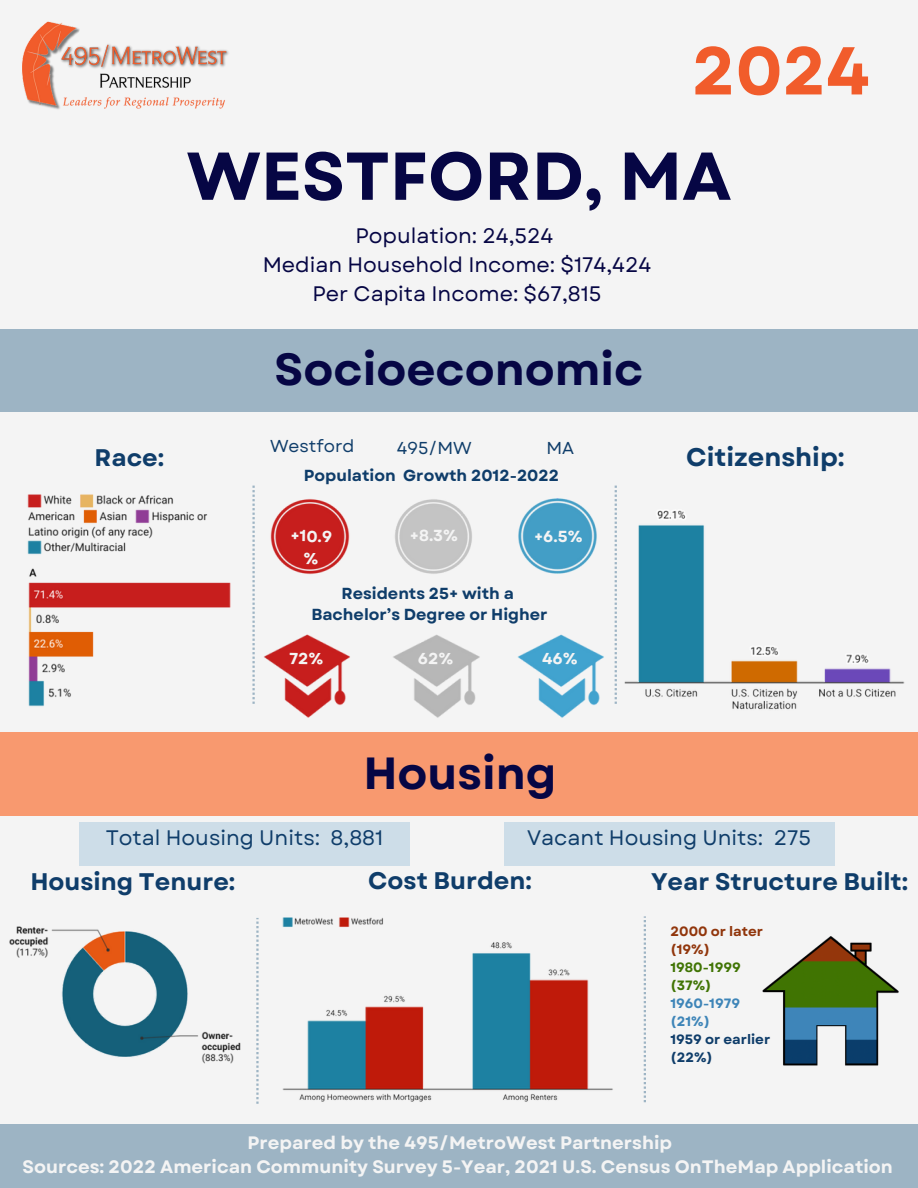
<style>
.page{position:relative;width:918px;height:1188px;background:#f4f4f4}
.page>*{position:absolute;margin:0;border:0;box-sizing:border-box;transform-origin:0 0}
.t1{font:700 67.5px "Garet";color:#060644}
.t2{font:700 67.5px "Garet";color:#f15c2b}
.t3{font:700 45px "Garet";color:#060644}
.t4{font:700 25.5px "Garet";color:#0f3d6a}
.t5{font:700 24px "Garet";color:#0f3d6a}
.t6{font:21px/29.2px "Garet";color:#060644;text-align:center}
.t7{font:21px "Garet";color:#0f3d6a}
.t8{font:700 18px/24.8px "Garet";color:#f4f4f4;text-align:center}
.t9{font:17.25px "Garet";color:#0f3d6a}
.t10{font:700 16.05px "Garet";color:#0f3d6a}
.t11{font:700 16.05px/22.2px "Garet";color:#f4f4f4;text-align:center}
.t12{font:700 13.5px "Garet";color:#0f3d6a}
.t13{font:700 13.5px "Garet";color:#91360c}
.t14{font:700 13.5px "Garet";color:#407404}
.t15{font:700 13.5px "Garet";color:#3e85b8}
</style>
<div class="page">
<img style="left:270px;top:499px;width:80px;height:76px">
<img style="left:395px;top:499px;width:77px;height:75px">
<img style="left:518px;top:498px;width:79px;height:76px">
<img style="left:264px;top:634px;width:86px;height:84px">
<div style="left:0;top:330px;width:918px;height:82px;background:#9db4c4"></div>
<div style="left:0;top:732px;width:918px;height:84px;background:#f8996f"></div>
<div style="left:0;top:1125px;width:918px;height:63px;background:#9db4c4"></div>
<img style="left:393px;top:635px;width:87px;height:83px">
<img style="left:517px;top:634px;width:87px;height:84px">
<svg style="left:252px;top:486px;width:3px;height:218px"></svg>
<svg style="left:615px;top:486px;width:2px;height:218px"></svg>
<svg style="left:256px;top:918px;width:3px;height:186px"></svg>
<svg style="left:644px;top:916px;width:2px;height:186px"></svg>
<img style="left:22px;top:22px;width:207px;height:87px">
<img style="left:27px;top:494px;width:204px;height:213px">
<img style="left:625px;top:510px;width:280px;height:200px">
<img style="left:9px;top:926px;width:232px;height:138px">
<img style="left:762px;top:936px;width:137px;height:130px">
<img style="left:282px;top:917px;width:331px;height:185px">
<div style="left:79px;top:822px;width:331px;height:44px;background:#cddde8"></div>
<div style="left:504px;top:822px;width:331px;height:44px;background:#cddde8"></div>
<svg style="left:290px;top:652px;width:33px;height:13px"></svg>
<svg style="left:419px;top:652px;width:34px;height:13px"></svg>
<svg style="left:543px;top:652px;width:34px;height:13px"></svg>
<p class="t2" style="left:692px;top:22px;width:179px">2024</p>
<p class="t1" style="left:187px;top:128px;width:546px">WESTFORD, MA</p>
<h1 class="t6" style="left:263px;top:221px;width:390px">Population: 24,524<br>Median Household Income: $174,424<br>Per Capita Income: $67,815</h1>
<p class="t3" style="left:275px;top:337px;width:370px">Socioeconomic</p>
<p class="t9" style="left:270px;top:434px;width:86px">Westford</p>
<h6 class="t9" style="left:397px;top:435px;width:77px">495/MW</h6>
<h3 class="t9" style="left:546px;top:435px;width:29px">MA</h3>
<h1 class="t5" style="left:95px;top:441px;width:71px">Race:</h1>
<h4 class="t4" style="left:686px;top:439px;width:160px">Citizenship:</h4>
<h4 class="t10" style="left:304px;top:464px;width:257px">Population Growth 2012-2022</h4>
<p class="t11" style="left:291px;top:525px;width:43px;rotate:1deg">+10.9 %</p>
<h2 class="t11" style="left:410px;top:524px;width:50px">+8.3%</h2>
<h4 class="t11" style="left:534px;top:525px;width:50px">+6.5%</h4>
<h3 class="t10" style="left:341px;top:582px;width:174px">Residents 25+ with a</h3>
<p class="t10" style="left:311px;top:603px;width:238px">Bachelor’s Degree or Higher</p>
<p class="t3" style="left:363px;top:740px;width:195px">Housing</p>
<p class="t7" style="left:106px;top:823px;width:279px">Total Housing Units: 8,881</p>
<h6 class="t7" style="left:527px;top:823px;width:286px">Vacant Housing Units: 275</h6>
<h5 class="t5" style="left:30px;top:864px;width:206px">Housing Tenure:</h5>
<p class="t5" style="left:368px;top:864px;width:165px">Cost Burden:</p>
<h5 class="t5" style="left:651px;top:864px;width:259px">Year Structure Built:</h5>
<h3 class="t13" style="left:671px;top:922px;width:94px">2000 or later</h3>
<h3 class="t13" style="left:671px;top:940px;width:41px">(19%)</h3>
<p class="t14" style="left:671px;top:958px;width:72px">1980-1999</p>
<p class="t14" style="left:671px;top:976px;width:43px">(37%)</p>
<p class="t15" style="left:671px;top:994px;width:71px">1960-1979</p>
<p class="t15" style="left:671px;top:1012px;width:41px">(21%)</p>
<p class="t12" style="left:671px;top:1030px;width:101px">1959 or earlier</p>
<p class="t12" style="left:671px;top:1048px;width:44px">(22%)</p>
<p class="t8" style="left:23px;top:1130px;width:872px">Prepared by the 495/MetroWest Partnership<br>Sources: 2022 American Community Survey 5-Year, 2021 U.S. Census OnTheMap Application</p>
</div>
